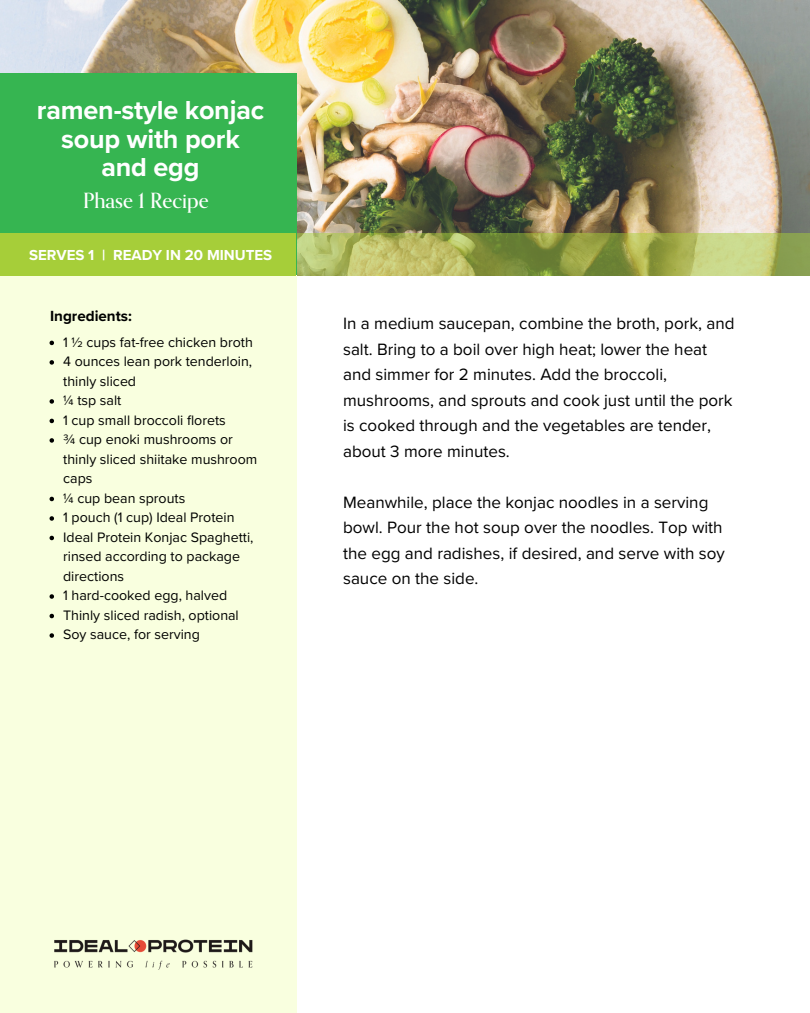
<style>
.page{position:relative;width:810px;height:1013px;background:#fff}
.page>*{position:absolute;margin:0;border:0;box-sizing:border-box;transform-origin:0 0}
.t1{font:700 26.9px/28.5px "Proxima Nova";letter-spacing:-.005em;color:#fff;text-align:center}
.t2{font:500 21px "Orpheus Pro";color:#fff}
.t3{font:17px/25.5px "Proxima Nova";color:#000}
.t4{font:700 15.2px "Proxima Nova";color:#000}
.t5{font:700 15px "Proxima Nova";color:#fff}
.t6{font:14.2px/19.5px "Proxima Nova";color:#000}
</style>
<div class="page">
<img style="left:0;top:0;width:810px;height:233px">
<svg style="left:297px;top:233px;width:513px;height:42px;background:#a4af5a"></svg>
<div style="left:0;top:73px;width:297px;height:202px;background:#36b551"></div>
<div style="left:0;top:275px;width:296px;height:737px;background:#f9ffdf"></div>
<div style="left:0;top:233px;width:296px;height:42px;background:#a6ce39"></div>
<img style="left:54px;top:939px;width:199px;height:31px">
<svg style="left:50px;top:340px;width:4px;height:5px"></svg>
<svg style="left:50px;top:360px;width:4px;height:4px"></svg>
<svg style="left:50px;top:399px;width:4px;height:4px"></svg>
<svg style="left:50px;top:418px;width:4px;height:5px"></svg>
<svg style="left:50px;top:438px;width:4px;height:4px"></svg>
<svg style="left:50px;top:496px;width:4px;height:5px"></svg>
<svg style="left:50px;top:516px;width:4px;height:4px"></svg>
<svg style="left:50px;top:535px;width:4px;height:5px"></svg>
<svg style="left:50px;top:594px;width:4px;height:4px"></svg>
<svg style="left:50px;top:613px;width:4px;height:5px"></svg>
<svg style="left:50px;top:633px;width:4px;height:4px"></svg>
<h1 class="t1" style="left:37px;top:96px;width:229px">ramen-style konjac soup with pork and egg</h1>
<p class="t2" style="left:83px;top:184px;width:127px">Phase 1 Recipe</p>
<p class="t5" style="left:29px;top:246px;width:245px">SERVES 1 | READY IN 20 MINUTES</p>
<p class="t4" style="left:50px;top:307px;width:83px">Ingredients:</p>
<p class="t6" style="left:63px;top:332px;width:196px">1 ½ cups fat-free chicken broth<br>4 ounces lean pork tenderloin, thinly sliced<br>¼ tsp salt<br>1 cup small broccoli florets<br>¾ cup enoki mushrooms or thinly sliced shiitake mushroom caps<br>¼ cup bean sprouts<br>1 pouch (1 cup) Ideal Protein<br>Ideal Protein Konjac Spaghetti, rinsed according to package directions<br>1 hard-cooked egg, halved<br>Thinly sliced radish, optional<br>Soy sauce, for serving</p>
<p class="t3" style="left:343px;top:311px;width:393px">In a medium saucepan, combine the broth, pork, and salt. Bring to a boil over high heat; lower the heat and simmer for 2 minutes. Add the broccoli, mushrooms, and sprouts and cook just until the pork is cooked through and the vegetables are tender, about 3 more minutes.</p>
<p class="t3" style="left:343px;top:489px;width:383px">Meanwhile, place the konjac noodles in a serving bowl. Pour the hot soup over the noodles. Top with the egg and radishes, if desired, and serve with soy sauce on the side.</p>
</div>
